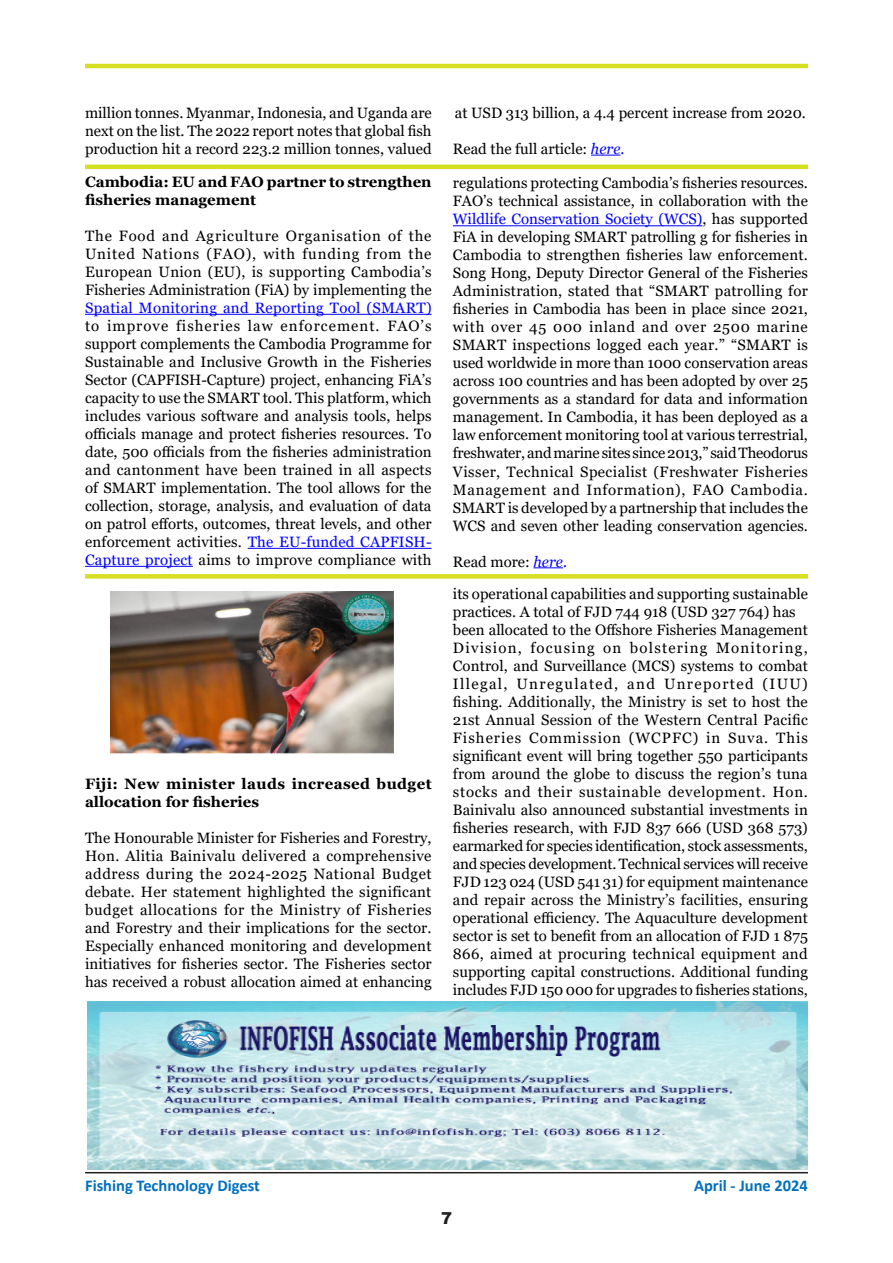
<style>
.page{position:relative;width:893px;height:1263px;background:#fff}
.page>*{position:absolute;margin:0;border:0;box-sizing:border-box;transform-origin:0 0}
.t1{font:700 16.5px "Calibri";color:#0070c0}
.t2{font:900 16.5px "Arial";color:#231f20}
.FTD_BODY_TEXT{font:15px/18px "Georgia";color:#000;text-align:justify}
.FTD_BODY_TEXT-2{font:700 15px/18px "Georgia";letter-spacing:.025em;color:#000}
.FTD_BODY_TEXT-3{font:700 15px/18px "Georgia";color:#000}
.s1{font-style:italic;color:#00f}
.s2{color:#00f}
</style>
<div class="page">
<hr style="left:85px;top:1172px;width:723px;height:1px;background:#231f20">
<hr style="left:85px;top:64px;width:723px;height:4px;background:#d6df21">
<hr style="left:85px;top:165px;width:723px;height:4px;background:#d6df21">
<svg style="left:591px;top:155px;width:29px;height:1px"></svg>
<hr style="left:85px;top:314px;width:347px;height:1px;background:#00f">
<hr style="left:248px;top:548px;width:184px;height:1px;background:#00f">
<hr style="left:85px;top:566px;width:108px;height:1px;background:#00f">
<hr style="left:453px;top:225px;width:249px;height:1px;background:#00f">
<hr style="left:533px;top:567px;width:30px;height:1px;background:#00f">
<div style="left:85px;top:574px;width:723px;height:5px;background:#d6df21"></div>
<img style="left:111px;top:592px;width:283px;height:162px">
<img style="left:87px;top:1001px;width:721px;height:168px">
<p class="FTD_BODY_TEXT" style="left:85px;top:104px;width:348px">million tonnes. Myanmar, Indonesia, and Uganda are next on the list. The 2022 report notes that global fish production hit a record 223.2 million tonnes, valued</p>
<p class="FTD_BODY_TEXT" style="left:455px;top:104px;width:352px">at USD 313 billion, a 4.4 percent increase from 2020.</p>
<p class="FTD_BODY_TEXT" style="left:453px;top:140px;width:173px">Read the full article: <span class="s1">here.</span></p>
<p class="FTD_BODY_TEXT-3" style="left:85px;top:173px;width:348px">Cambodia: EU and FAO partner to strengthen fisheries management</p>
<p class="FTD_BODY_TEXT" style="left:85px;top:227px;width:348px">The Food and Agriculture Organisation of the United Nations (FAO), with funding from the European Union (EU), is supporting Cambodia’s Fisheries Administration (FiA) by implementing the <span class="s2">Spatial Monitoring and Reporting Tool (SMART) </span>to improve fisheries law enforcement. FAO’s support complements the Cambodia Programme for Sustainable and Inclusive Growth in the Fisheries Sector (CAPFISH-Capture) project, enhancing FiA’s capacity to use the SMART tool. This platform, which includes various software and analysis tools, helps officials manage and protect fisheries resources. To date, 500 officials from the fisheries administration and cantonment have been trained in all aspects of SMART implementation. The tool allows for the collection, storage, analysis, and evaluation of data on patrol efforts, outcomes, threat levels, and other enforcement activities. <span class="s2">The EU-funded CAPFISH-Capture project</span> aims to improve compliance with</p>
<p class="FTD_BODY_TEXT-2" style="left:85px;top:775px;width:348px">Fiji: New minister lauds increased budget allocation for fisheries</p>
<p class="FTD_BODY_TEXT" style="left:85px;top:829px;width:348px">The Honourable Minister for Fisheries and Forestry, Hon. Alitia Bainivalu delivered a comprehensive address during the 2024-2025 National Budget debate. Her statement highlighted the significant budget allocations for the Ministry of Fisheries and Forestry and their implications for the sector.<br>Especially enhanced monitoring and development initiatives for fisheries sector. The Fisheries sector has received a robust allocation aimed at enhancing</p>
<p class="FTD_BODY_TEXT" style="left:453px;top:175px;width:357px">regulations protecting Cambodia’s fisheries resources.<br>FAO’s technical assistance, in collaboration with the <span class="s2">Wildlife Conservation Society (WCS)</span>, has supported FiA in developing SMART patrolling g for fisheries in Cambodia to strengthen fisheries law enforcement.<br>Song Hong, Deputy Director General of the Fisheries Administration, stated that “SMART patrolling for fisheries in Cambodia has been in place since 2021, with over 45 000 inland and over 2500 marine SMART inspections logged each year.” “SMART is used worldwide in more than 1000 conservation areas across 100 countries and has been adopted by over 25 governments as a standard for data and information management. In Cambodia, it has been deployed as a law enforcement monitoring tool at various terrestrial, freshwater, and marine sites since 2013,” said Theodorus Visser, Technical Specialist (Freshwater Fisheries Management and Information), FAO Cambodia.<br>SMART is developed by a partnership that includes the WCS and seven other leading conservation agencies.</p>
<p class="FTD_BODY_TEXT" style="left:453px;top:553px;width:116px">Read more: <span class="s1">here.</span></p>
<p class="FTD_BODY_TEXT" style="left:453px;top:585px;width:356px">its operational capabilities and supporting sustainable practices. A total of FJD 744 918 (USD 327 764) has</p>
<p class="FTD_BODY_TEXT" style="left:453px;top:621px;width:357px">been allocated to the Offshore Fisheries Management Division, focusing on bolstering Monitoring, Control, and Surveillance (MCS) systems to combat Illegal, Unregulated, and Unreported (IUU) fishing. Additionally, the Ministry is set to host the 21st Annual Session of the Western Central Pacific Fisheries Commission (WCPFC) in Suva. This significant event will bring together 550 participants from around the globe to discuss the region’s tuna stocks and their sustainable development. Hon.<br>Bainivalu also announced substantial investments in fisheries research, with FJD 837 666 (USD 368 573) earmarked for species identification, stock assessments, and species development. Technical services will receive FJD 123 024 (USD 541 31) for equipment maintenance and repair across the Ministry’s facilities, ensuring operational efficiency. The Aquaculture development sector is set to benefit from an allocation of FJD 1 875<br>866, aimed at procuring technical equipment and supporting capital constructions. Additional funding includes FJD 150 000 for upgrades to fisheries stations,</p>
<p class="t1" style="left:85px;top:1174px;width:176px">Fishing Technology Digest</p>
<p class="t1" style="left:694px;top:1174px;width:116px">April - June 2024</p>
<p class="t2" style="left:441px;top:1206px;width:13px">7</p>
</div>
